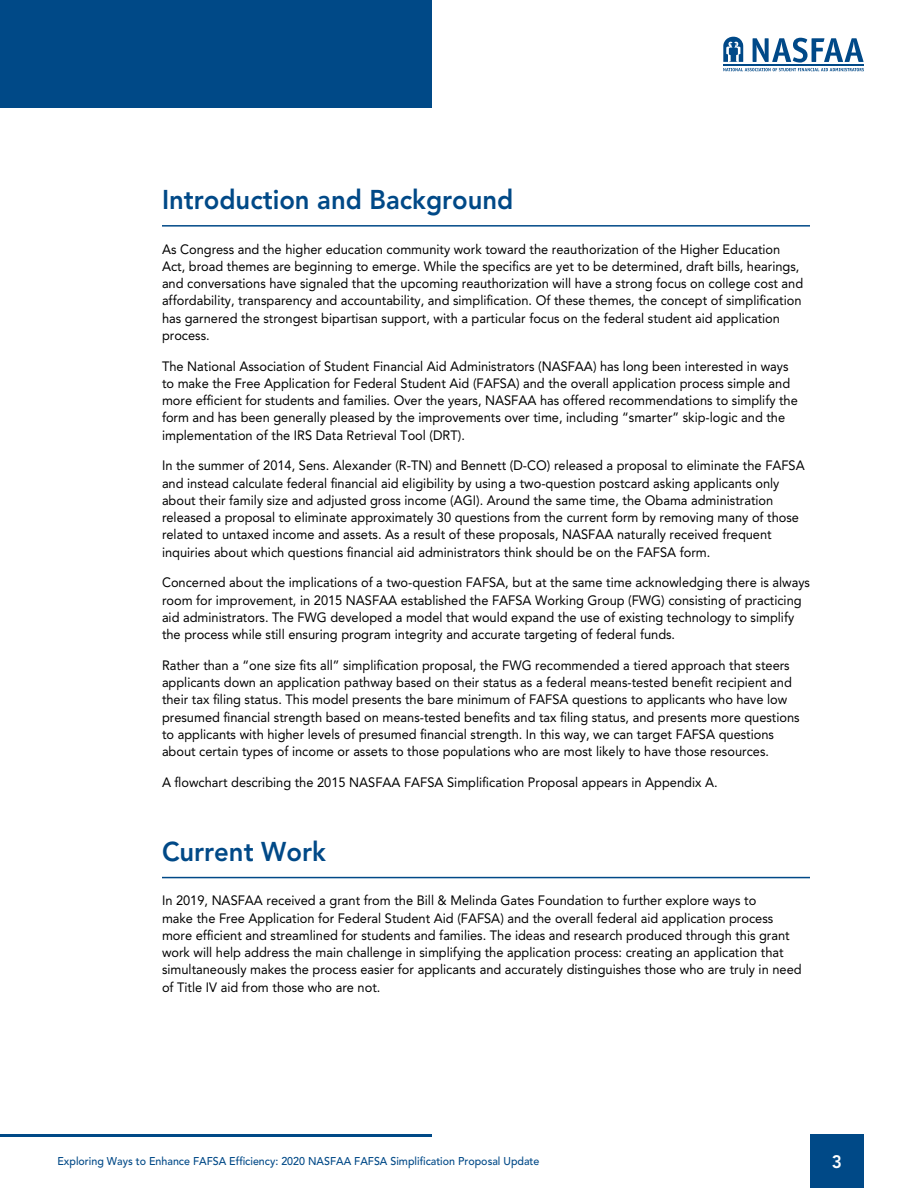
<style>
.page{position:relative;width:918px;height:1188px;background:#fff}
.page>*{position:absolute;margin:0;border:0;box-sizing:border-box;transform-origin:0 0}
.t1{font:800 27px "Avenir LT Std";color:#004987;scale:.95 1}
.t2{font:800 18px "Avenir LT Std";color:#fff;scale:.95 1}
.t3{font:13.5px/17.2px "Avenir LT Std";color:#000;scale:.95 1}
.t4{font:500 11.25px "Avenir LT Std";color:#004987;scale:.95 1}
</style>
<div class="page">
<div style="left:810px;top:1134px;width:54px;height:54px;background:#004987"></div>
<div style="left:0;top:0;width:432px;height:108px;background:#004987"></div>
<hr style="left:0;top:1134px;width:432px;height:3px;background:#004987">
<svg style="left:723px;top:37px;width:141px;height:34px"></svg>
<hr style="left:723px;top:64px;width:141px;height:1px;background:#004988">
<hr style="left:162px;top:225px;width:648px;height:2px;background:#004987">
<hr style="left:162px;top:877px;width:648px;height:1px;background:#004987">
<h1 class="t1" style="left:162px;top:184px;width:371px">Introduction and Background</h1>
<p class="t3" style="left:162px;top:240px;width:676px">As Congress and the higher education community work toward the reauthorization of the Higher Education Act, broad themes are beginning to emerge. While the specifics are yet to be determined, draft bills, hearings, and conversations have signaled that the upcoming reauthorization will have a strong focus on college cost and affordability, transparency and accountability, and simplification. Of these themes, the concept of simplification has garnered the strongest bipartisan support, with a particular focus on the federal student aid application process.</p>
<p class="t3" style="left:162px;top:357px;width:671px">The National Association of Student Financial Aid Administrators (NASFAA) has long been interested in ways to make the Free Application for Federal Student Aid (FAFSA) and the overall application process simple and more efficient for students and families. Over the years, NASFAA has offered recommendations to simplify the form and has been generally pleased by the improvements over time, including “smarter” skip-logic and the implementation of the IRS Data Retrieval Tool (DRT).</p>
<p class="t3" style="left:162px;top:457px;width:678px">In the summer of 2014, Sens. Alexander (R-TN) and Bennett (D-CO) released a proposal to eliminate the FAFSA and instead calculate federal financial aid eligibility by using a two-question postcard asking applicants only about their family size and adjusted gross income (AGI). Around the same time, the Obama administration released a proposal to eliminate approximately 30 questions from the current form by removing many of those related to untaxed income and assets. As a result of these proposals, NASFAA naturally received frequent inquiries about which questions financial aid administrators think should be on the FAFSA form.</p>
<p class="t3" style="left:162px;top:574px;width:684px">Concerned about the implications of a two-question FAFSA, but at the same time acknowledging there is always room for improvement, in 2015 NASFAA established the FAFSA Working Group (FWG) consisting of practicing aid administrators. The FWG developed a model that would expand the use of existing technology to simplify the process while still ensuring program integrity and accurate targeting of federal funds.</p>
<p class="t3" style="left:162px;top:657px;width:673px">Rather than a “one size fits all” simplification proposal, the FWG recommended a tiered approach that steers applicants down an application pathway based on their status as a federal means-tested benefit recipient and their tax filing status. This model presents the bare minimum of FAFSA questions to applicants who have low presumed financial strength based on means-tested benefits and tax filing status, and presents more questions to applicants with higher levels of presumed financial strength. In this way, we can target FAFSA questions about certain types of income or assets to those populations who are most likely to have those resources.</p>
<p class="t3" style="left:162px;top:774px;width:586px">A flowchart describing the 2015 NASFAA FAFSA Simplification Proposal appears in Appendix A.</p>
<h1 class="t1" style="left:162px;top:836px;width:174px">Current Work</h1>
<p class="t3" style="left:162px;top:892px;width:675px">In 2019, NASFAA received a grant from the Bill &amp; Melinda Gates Foundation to further explore ways to<br>make the Free Application for Federal Student Aid (FAFSA) and the overall federal aid application process more efficient and streamlined for students and families. The ideas and research produced through this grant work will help address the main challenge in simplifying the application process: creating an application that simultaneously makes the process easier for applicants and accurately distinguishes those who are truly in need of Title IV aid from those who are not.</p>
<p class="t4" style="left:57px;top:1155px;width:509px">Exploring Ways to Enhance FAFSA Efficiency: 2020 NASFAA FAFSA Simplification Proposal Update</p>
<h2 class="t2" style="left:832px;top:1151px;width:12px">3</h2>
</div>
